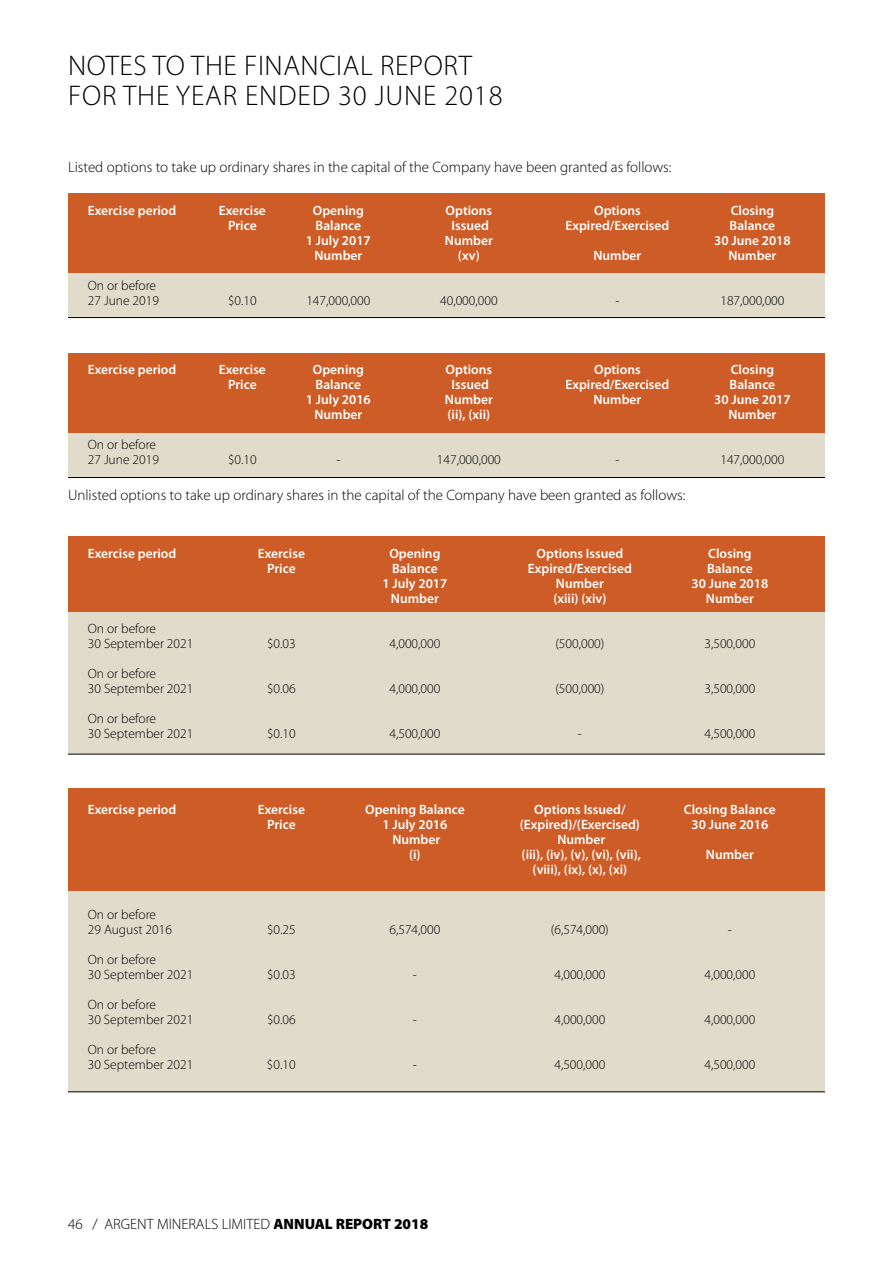
<style>
.page{position:relative;width:893px;height:1263px;background:#fff}
.page>*{position:absolute;margin:0;border:0;box-sizing:border-box;transform-origin:0 0}
.t1{font:300 28.5px/30px "Myriad Pro";letter-spacing:.025em;color:#000}
.t2{font:300 15px "Myriad Pro";color:#000}
.t3{font:600 13.5px "Myriad Pro";color:#fff}
.t4{font:300 13.5px/15px "Myriad Pro";color:#000}
.s1{font-weight:900}
</style>
<div class="page">
<div style="left:68px;top:193px;width:757px;height:81px;background:#ce5c26"></div>
<div style="left:68px;top:274px;width:757px;height:43px;background:#e0dbcb"></div>
<hr style="left:68px;top:317px;width:757px;height:1px;background:#000">
<div style="left:68px;top:353px;width:757px;height:81px;background:#ce5c26"></div>
<div style="left:68px;top:434px;width:757px;height:43px;background:#e0dbcb"></div>
<hr style="left:68px;top:477px;width:757px;height:1px;background:#000">
<div style="left:68px;top:536px;width:757px;height:77px;background:#ce5c26"></div>
<div style="left:68px;top:613px;width:757px;height:141px;background:#e0dbcb"></div>
<hr style="left:68px;top:754px;width:757px;height:1px;background:#000">
<div style="left:68px;top:789px;width:757px;height:102px;background:#ce5c26"></div>
<div style="left:68px;top:891px;width:757px;height:200px;background:#e0dbcb"></div>
<hr style="left:68px;top:1091px;width:757px;height:1px;background:#000">
<h1 class="t1" style="left:68px;top:51px;width:436px">NOTES TO THE FINANCIAL REPORT<br>FOR THE YEAR ENDED 30 JUNE 2018</h1>
<p class="t2" style="left:68px;top:158px;width:605px">Listed options to take up ordinary shares in the capital of the Company have been granted as follows:</p>
<p class="t3" style="left:88px;top:201px;width:90px">Exercise period</p>
<p class="t3" style="left:219px;top:201px;width:49px">Exercise</p>
<p class="t3" style="left:313px;top:201px;width:53px">Opening</p>
<p class="t3" style="left:446px;top:201px;width:48px">Options</p>
<p class="t3" style="left:594px;top:201px;width:48px">Options</p>
<p class="t3" style="left:731px;top:201px;width:45px">Closing</p>
<p class="t3" style="left:228px;top:216px;width:30px">Price</p>
<p class="t3" style="left:316px;top:216px;width:47px">Balance</p>
<p class="t3" style="left:452px;top:216px;width:39px">Issued</p>
<p class="t3" style="left:565px;top:216px;width:105px">Expired/Exercised</p>
<p class="t3" style="left:730px;top:216px;width:47px">Balance</p>
<p class="t3" style="left:306px;top:231px;width:66px">1 July 2017</p>
<p class="t3" style="left:445px;top:231px;width:49px">Number</p>
<p class="t3" style="left:714px;top:231px;width:78px">30 June 2018</p>
<p class="t3" style="left:314px;top:246px;width:49px">Number</p>
<p class="t3" style="left:458px;top:246px;width:23px">(xv)</p>
<p class="t3" style="left:593px;top:246px;width:49px">Number</p>
<p class="t3" style="left:728px;top:246px;width:49px">Number</p>
<p class="t4" style="left:88px;top:277px;width:73px">On or before<br>27 June 2019</p>
<p class="t4" style="left:228px;top:292px;width:30px">$0.10</p>
<p class="t4" style="left:306px;top:292px;width:65px">147,000,000</p>
<p class="t4" style="left:440px;top:292px;width:59px">40,000,000</p>
<p class="t4" style="left:615px;top:292px;width:6px">-</p>
<p class="t4" style="left:720px;top:292px;width:65px">187,000,000</p>
<p class="t3" style="left:88px;top:361px;width:90px">Exercise period</p>
<p class="t3" style="left:219px;top:361px;width:49px">Exercise</p>
<p class="t3" style="left:313px;top:361px;width:53px">Opening</p>
<p class="t3" style="left:446px;top:361px;width:48px">Options</p>
<p class="t3" style="left:594px;top:361px;width:48px">Options</p>
<p class="t3" style="left:731px;top:361px;width:45px">Closing</p>
<p class="t3" style="left:228px;top:376px;width:30px">Price</p>
<p class="t3" style="left:316px;top:376px;width:47px">Balance</p>
<p class="t3" style="left:452px;top:376px;width:39px">Issued</p>
<p class="t3" style="left:565px;top:376px;width:105px">Expired/Exercised</p>
<p class="t3" style="left:730px;top:376px;width:47px">Balance</p>
<p class="t3" style="left:306px;top:391px;width:66px">1 July 2016</p>
<p class="t3" style="left:445px;top:391px;width:49px">Number</p>
<p class="t3" style="left:593px;top:391px;width:49px">Number</p>
<p class="t3" style="left:714px;top:391px;width:78px">30 June 2017</p>
<p class="t3" style="left:314px;top:406px;width:49px">Number</p>
<p class="t3" style="left:448px;top:406px;width:44px">(ii), (xii)</p>
<p class="t3" style="left:728px;top:406px;width:49px">Number</p>
<p class="t4" style="left:88px;top:437px;width:73px">On or before<br>27 June 2019</p>
<p class="t4" style="left:228px;top:452px;width:30px">$0.10</p>
<p class="t4" style="left:336px;top:452px;width:6px">-</p>
<p class="t4" style="left:437px;top:452px;width:65px">147,000,000</p>
<p class="t4" style="left:615px;top:452px;width:6px">-</p>
<p class="t4" style="left:720px;top:452px;width:65px">147,000,000</p>
<p class="t2" style="left:68px;top:486px;width:619px">Unlisted options to take up ordinary shares in the capital of the Company have been granted as follows:</p>
<p class="t3" style="left:88px;top:544px;width:90px">Exercise period</p>
<p class="t3" style="left:258px;top:544px;width:49px">Exercise</p>
<p class="t3" style="left:389px;top:544px;width:53px">Opening</p>
<p class="t3" style="left:537px;top:544px;width:88px">Options Issued</p>
<p class="t3" style="left:708px;top:544px;width:45px">Closing</p>
<p class="t3" style="left:267px;top:559px;width:30px">Price</p>
<p class="t3" style="left:392px;top:559px;width:47px">Balance</p>
<p class="t3" style="left:528px;top:559px;width:105px">Expired/Exercised</p>
<p class="t3" style="left:707px;top:559px;width:47px">Balance</p>
<p class="t3" style="left:382px;top:574px;width:66px">1 July 2017</p>
<p class="t3" style="left:556px;top:574px;width:49px">Number</p>
<p class="t3" style="left:692px;top:574px;width:78px">30 June 2018</p>
<p class="t3" style="left:391px;top:589px;width:49px">Number</p>
<p class="t3" style="left:553px;top:589px;width:55px">(xiii) (xiv)</p>
<p class="t3" style="left:706px;top:589px;width:49px">Number</p>
<p class="t4" style="left:88px;top:620px;width:107px">On or before<br>30 September 2021</p>
<p class="t4" style="left:267px;top:635px;width:30px">$0.03</p>
<p class="t4" style="left:389px;top:635px;width:52px">4,000,000</p>
<p class="t4" style="left:555px;top:635px;width:51px">(500,000)</p>
<p class="t4" style="left:704px;top:635px;width:52px">3,500,000</p>
<p class="t4" style="left:88px;top:665px;width:107px">On or before<br>30 September 2021</p>
<p class="t4" style="left:88px;top:710px;width:107px">On or before<br>30 September 2021</p>
<p class="t4" style="left:267px;top:680px;width:30px">$0.06</p>
<p class="t4" style="left:389px;top:680px;width:52px">4,000,000</p>
<p class="t4" style="left:555px;top:680px;width:51px">(500,000)</p>
<p class="t4" style="left:704px;top:680px;width:52px">3,500,000</p>
<p class="t4" style="left:267px;top:725px;width:30px">$0.10</p>
<p class="t4" style="left:389px;top:725px;width:52px">4,500,000</p>
<p class="t4" style="left:578px;top:725px;width:6px">-</p>
<p class="t4" style="left:704px;top:725px;width:52px">4,500,000</p>
<p class="t3" style="left:88px;top:801px;width:90px">Exercise period</p>
<p class="t3" style="left:258px;top:801px;width:49px">Exercise</p>
<p class="t3" style="left:365px;top:801px;width:101px">Opening Balance</p>
<p class="t3" style="left:534px;top:801px;width:93px">Options Issued/</p>
<p class="t3" style="left:684px;top:801px;width:93px">Closing Balance</p>
<p class="t3" style="left:267px;top:816px;width:30px">Price</p>
<p class="t3" style="left:382px;top:816px;width:66px">1 July 2016</p>
<p class="t3" style="left:520px;top:816px;width:122px">(Expired)/(Exercised)</p>
<p class="t3" style="left:692px;top:816px;width:78px">30 June 2016</p>
<p class="t3" style="left:392px;top:831px;width:49px">Number</p>
<p class="t3" style="left:557px;top:831px;width:49px">Number</p>
<p class="t3" style="left:409px;top:846px;width:13px">(i)</p>
<p class="t3" style="left:522px;top:846px;width:121px">(iii), (iv), (v), (vi), (vii),</p>
<p class="t3" style="left:706px;top:846px;width:49px">Number</p>
<p class="t3" style="left:533px;top:861px;width:96px">(viii), (ix), (x), (xi)</p>
<p class="t4" style="left:88px;top:907px;width:86px">On or before<br>29 August 2016</p>
<p class="t4" style="left:267px;top:922px;width:30px">$0.25</p>
<p class="t4" style="left:389px;top:922px;width:52px">6,574,000</p>
<p class="t4" style="left:551px;top:922px;width:59px">(6,574,000)</p>
<p class="t4" style="left:728px;top:922px;width:6px">-</p>
<p class="t4" style="left:88px;top:952px;width:107px">On or before<br>30 September 2021</p>
<p class="t4" style="left:88px;top:997px;width:107px">On or before<br>30 September 2021</p>
<p class="t4" style="left:88px;top:1042px;width:107px">On or before<br>30 September 2021</p>
<p class="t4" style="left:267px;top:967px;width:30px">$0.03</p>
<p class="t4" style="left:413px;top:967px;width:6px">-</p>
<p class="t4" style="left:554px;top:967px;width:52px">4,000,000</p>
<p class="t4" style="left:704px;top:967px;width:52px">4,000,000</p>
<p class="t4" style="left:267px;top:1012px;width:30px">$0.06</p>
<p class="t4" style="left:413px;top:1012px;width:6px">-</p>
<p class="t4" style="left:554px;top:1012px;width:52px">4,000,000</p>
<p class="t4" style="left:704px;top:1012px;width:52px">4,000,000</p>
<p class="t4" style="left:267px;top:1057px;width:30px">$0.10</p>
<p class="t4" style="left:413px;top:1057px;width:6px">-</p>
<p class="t4" style="left:554px;top:1057px;width:52px">4,500,000</p>
<p class="t4" style="left:704px;top:1057px;width:52px">4,500,000</p>
<p class="t2" style="left:68px;top:1214px;width:362px">46 / ARGENT MINERALS LIMITED <span class="s1">ANNUAL REPORT 2018</span></p>
</div>
